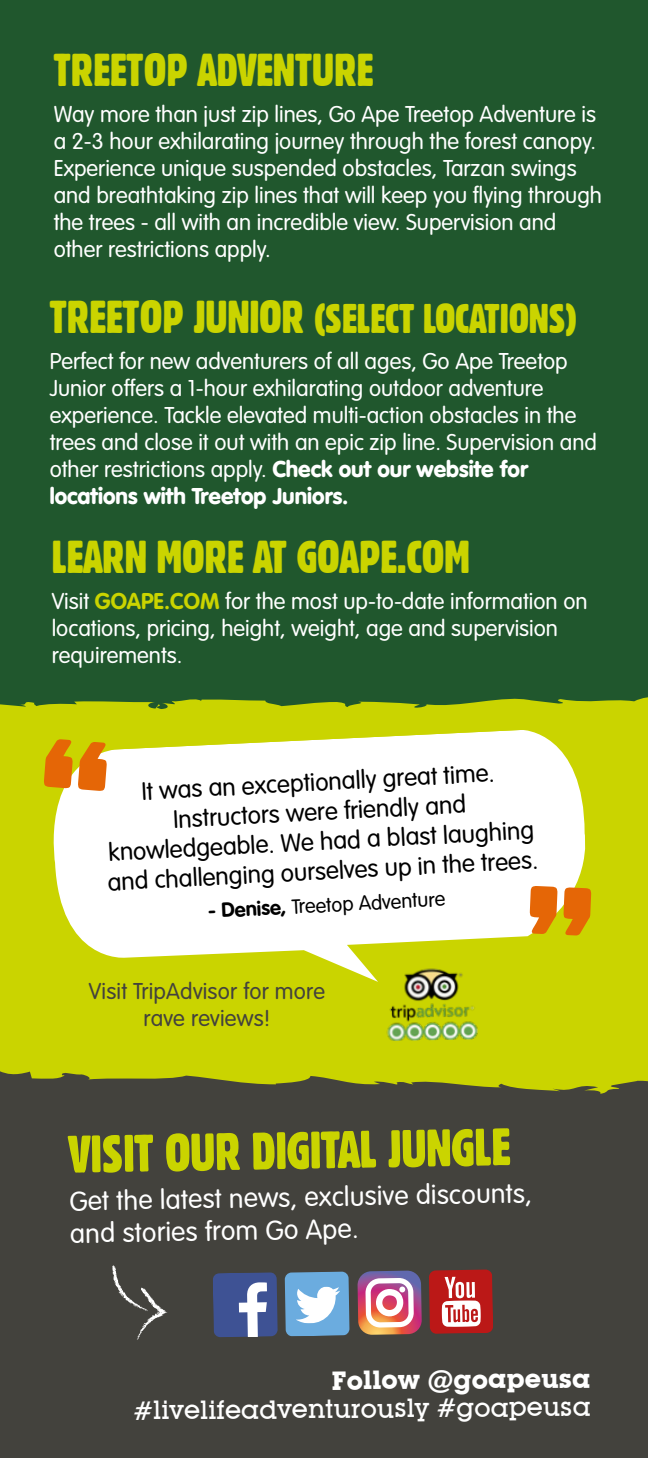
<style>
.page{position:relative;width:648px;height:1458px;background:#fff}
.page>*{position:absolute;margin:0;border:0;box-sizing:border-box;transform-origin:0 0}
.t1{font:51.3px "Gothic 821 Condensed BT";color:#cad400}
.t2{font:45px "Gothic 821 Condensed BT";letter-spacing:-.01em;color:#cad400}
.t3{font:40.5px "Gothic 821 Condensed BT";letter-spacing:-.01em;color:#cad400}
.t4{font:300 27px/32.4px "VAG Rounded";color:#fff}
.t5{font:500 25.65px "Lubalin Graph IT Cby BT";letter-spacing:-.01em;color:#fff}
.t6{font:700 25.65px "Lubalin Graph IT Cby BT";letter-spacing:-.01em;color:#fff}
.t7{font:300 24.75px/29.7px "VAG Rounded";color:#000;text-align:center}
.t8{font:300 22.5px/27px "VAG Rounded";color:#fff}
.t9{font:300 22.5px/27px "VAG Rounded";letter-spacing:.01em;color:#43423d;text-align:center}
.t10{font:300 20.25px "VAG Rounded";color:#000}
.s1{font-size:45px}
.s2{font-weight:900}
.s3{font-weight:700;color:#cad400}
.s4{font-weight:700}
</style>
<div class="page">
<div style="left:0;top:1094px;width:648px;height:364px;background:#43423d"></div>
<div style="left:0;top:0;width:648px;height:693px;background:#20572d"></div>
<div style="left:0;top:791px;width:648px;height:249px;background:#cad400"></div>
<svg style="left:39px;top:791px;width:560px;height:207px"></svg>
<svg style="left:0;top:693px;width:648px;height:98px"></svg>
<svg style="left:530px;top:886px;width:61px;height:50px"></svg>
<svg style="left:0;top:1040px;width:648px;height:54px"></svg>
<img style="left:382px;top:965px;width:97px;height:76px">
<svg style="left:112px;top:1265px;width:55px;height:75px"></svg>
<svg style="left:285px;top:1272px;width:65px;height:64px"></svg>
<svg style="left:429px;top:1270px;width:64px;height:64px"></svg>
<svg style="left:213px;top:1272px;width:65px;height:65px"></svg>
<svg style="left:357px;top:1271px;width:65px;height:64px"></svg>
<h2 class="t2" style="left:54px;top:43px;width:321px">TREETOP ADVENTURE</h2>
<p class="t8" style="left:54px;top:100px;width:550px">Way more than just zip lines, Go Ape Treetop Adventure is a 2-3 hour exhilarating journey through the forest canopy.<br>Experience unique suspended obstacles, Tarzan swings and breathtaking zip lines that will keep you flying through the trees - all with an incredible view. Supervision and other restrictions apply.</p>
<h3 class="t3" style="left:50px;top:294px;width:529px"><span class="s1">TREETOP JUNIOR</span> (SELECT LOCATIONS)</h3>
<p class="t8" style="left:50px;top:348px;width:549px">Perfect for new adventurers of all ages, Go Ape Treetop Junior offers a 1-hour exhilarating outdoor adventure experience. Tackle elevated multi-action obstacles in the trees and close it out with an epic zip line. Supervision and other restrictions apply. <span class="s2">Check out our website for locations with Treetop Juniors.</span></p>
<h2 class="t2" style="left:52px;top:530px;width:420px">LEARN MORE AT GOAPE.COM</h2>
<p class="t8" style="left:52px;top:588px;width:537px">Visit <span class="s3">GOAPE.COM</span> for the most up-to-date information on locations, pricing, height, weight, age and supervision requirements.</p>
<p class="t7" style="left:102px;top:778px;width:433px;rotate:-3deg">It was an exceptionally great time.<br>Instructors were friendly and knowledgeable. We had a blast laughing and challenging ourselves up in the trees.</p>
<p class="t10" style="left:207px;top:900px;width:239px;rotate:-3deg"><span class="s4">- Denise,</span> Treetop Adventure</p>
<p class="t9" style="left:89px;top:978px;width:238px">Visit TripAdvisor for more rave reviews!</p>
<h1 class="t1" style="left:67px;top:1123px;width:444px;rotate:-1deg">VISIT OUR DIGITAL JUNGLE</h1>
<p class="t4" style="left:69px;top:1185px;width:464px;rotate:-1deg">Get the latest news, exclusive discounts, and stories from Go Ape.</p>
<p class="t6" style="left:332px;top:1364px;width:261px">Follow @goapeusa</p>
<p class="t5" style="left:133px;top:1393px;width:459px">#livelifeadventurously #goapeusa</p>
</div>
